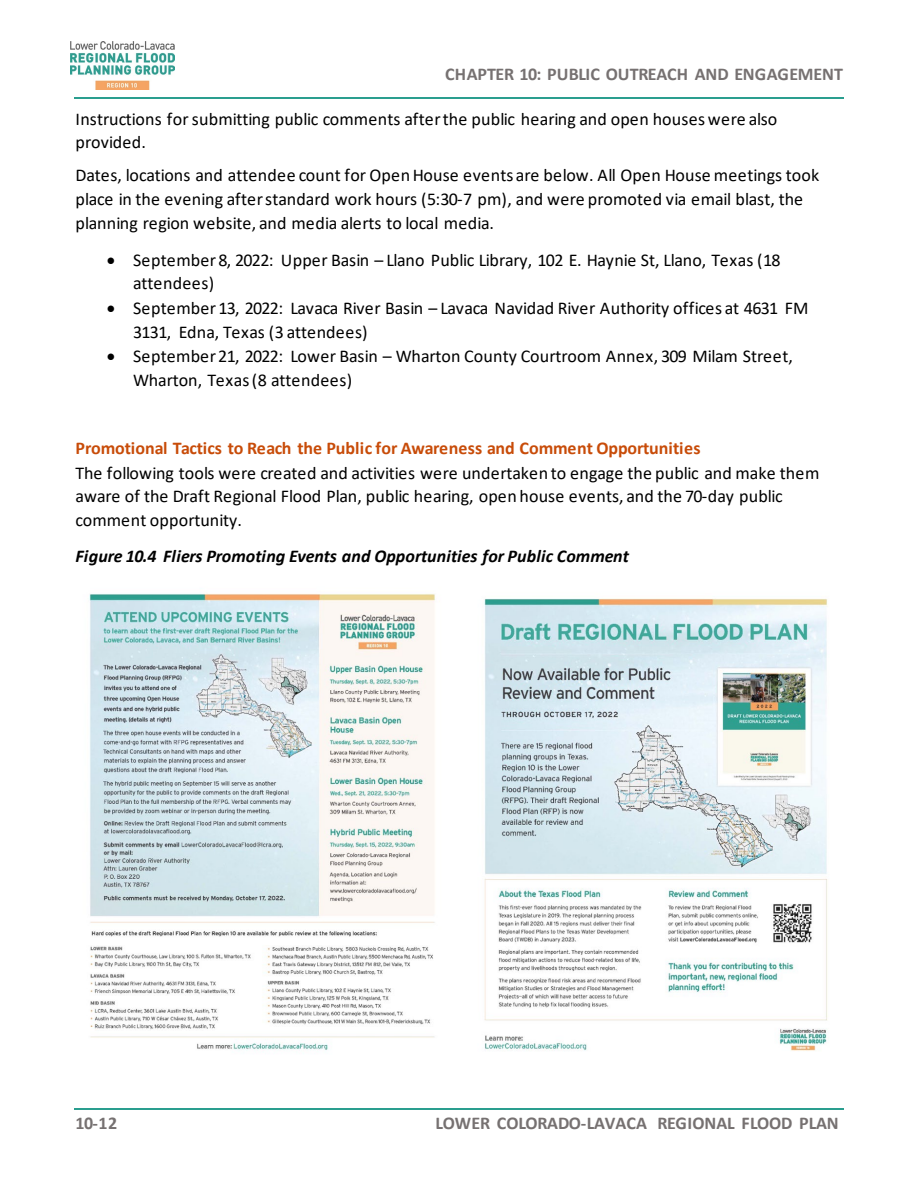
<style>
.page{position:relative;width:918px;height:1188px;background:#fff}
.page>*{position:absolute;margin:0;border:0;box-sizing:border-box;transform-origin:0 0}
.t1{font:18px/24px "Calibri";letter-spacing:.005em;color:#000}
.t2{font:700 18px "Calibri";letter-spacing:-.005em;color:#767171}
.t3{font:700 18px "Calibri";letter-spacing:-.005em;color:#c84c09}
.t4{font:italic 700 18px "Calibri";letter-spacing:.005em;color:#000}
</style>
<div class="page">
<hr style="left:74px;top:97px;width:770px;height:1px;background:#2a9e8f">
<hr style="left:74px;top:1109px;width:770px;height:1px;background:#2a9e8f">
<img style="left:70px;top:42px;width:105px;height:48px">
<img style="left:89px;top:593px;width:346px;height:458px">
<img style="left:484px;top:598px;width:344px;height:453px">
<p class="t2" style="left:445px;top:62px;width:399px">CHAPTER 10: PUBLIC OUTREACH AND ENGAGEMENT</p>
<p class="t1" style="left:76px;top:107px;width:703px;line-height:22.8px">Instructions for submitting public comments after the public hearing and open houses were also provided.</p>
<p class="t1" style="left:76px;top:163px;width:745px">Dates, locations and attendee count for Open House events are below. All Open House meetings took place in the evening after standard work hours (5:30-7 pm), and were promoted via email blast, the planning region website, and media alerts to local media.</p>
<p class="t1" style="left:133px;top:249px;width:649px;line-height:22.8px;text-indent:-26px">• September 8, 2022: Upper Basin – Llano Public Library, 102 E. Haynie St, Llano, Texas (18 attendees)</p>
<p class="t1" style="left:133px;top:296px;width:677px;text-indent:-26px">• September 13, 2022: Lavaca River Basin – Lavaca Navidad River Authority offices at 4631 FM<br>3131, Edna, Texas (3 attendees)</p>
<p class="t1" style="left:133px;top:344px;width:661px;text-indent:-26px">• September 21, 2022: Lower Basin – Wharton County Courtroom Annex, 309 Milam Street,<br>Wharton, Texas(8 attendees)</p>
<h5 class="t3" style="left:76px;top:435px;width:627px">Promotional Tactics to Reach the Public for Awareness and Comment Opportunities</h5>
<p class="t1" style="left:76px;top:461px;width:745px;line-height:23.4px">The following tools were created and activities were undertaken to engage the public and make them aware of the Draft Regional Flood Plan, public hearing, open house events, and the 70-day public comment opportunity.</p>
<p class="t4" style="left:76px;top:543px;width:555px">Figure 10.4 Fliers Promoting Events and Opportunities for Public Comment</p>
<p class="t2" style="left:76px;top:1110px;width:43px">10-12</p>
<p class="t2" style="left:436px;top:1110px;width:405px">LOWER COLORADO-LAVACA REGIONAL FLOOD PLAN</p>
</div>
